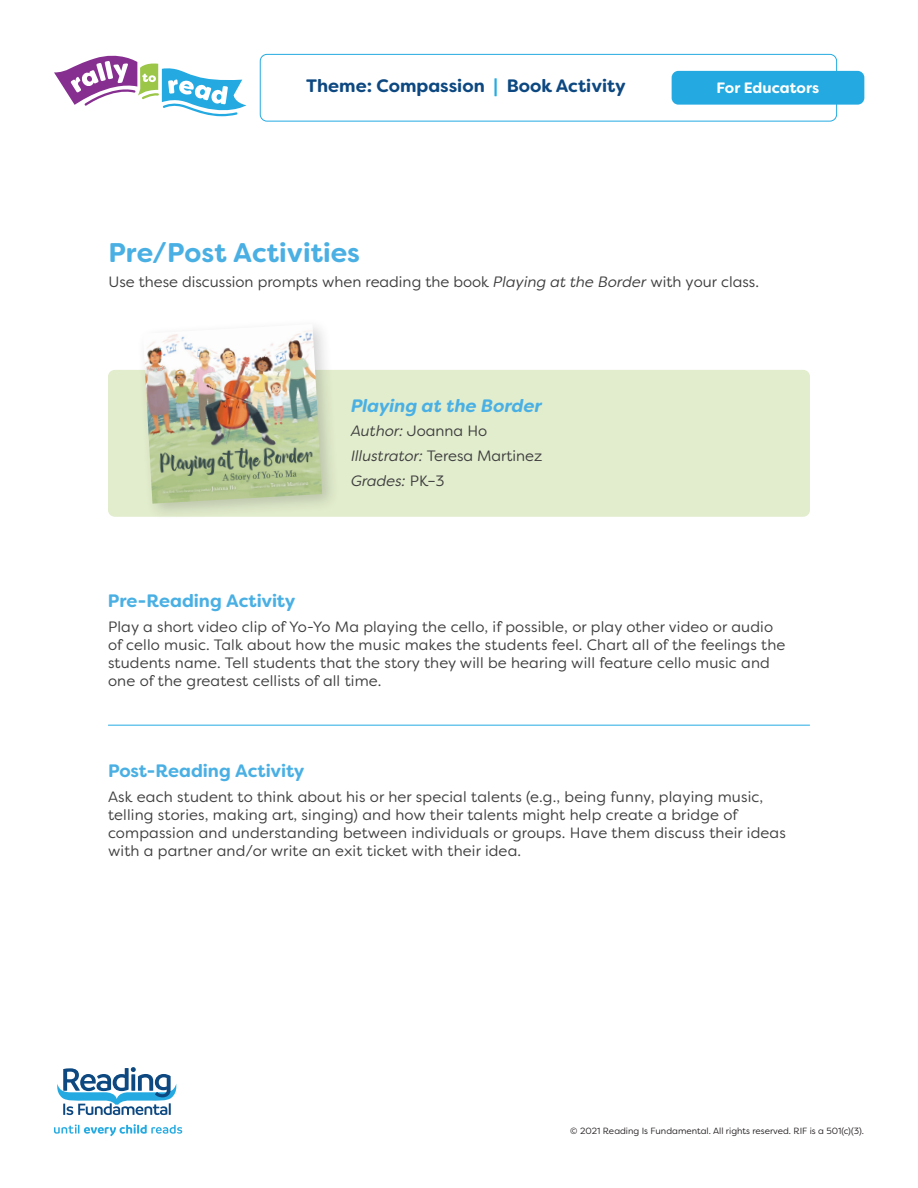
<style>
.page{position:relative;width:918px;height:1188px;background:#fff}
.page>*{position:absolute;margin:0;border:0;box-sizing:border-box;transform-origin:0 0}
.Body_Copy{font:700 27px "Filson Soft";color:#4ab0e4}
.t1{font:700 18px "Filson Soft";color:#4ab0e4}
.t2{font:700 18px "Filson Soft";color:#0d4881}
.Body_Copy_Small{font:italic 700 18px "Filson Soft";color:#4ab0e4}
.Body_Copy-2{font:15px/18px "Filson Soft";letter-spacing:.01em;color:#3e3e3f}
.Body_Copy_Small-2{font:15px "Filson Soft";color:#3e3e3f}
.t3{font:700 15px "Filson Soft";color:#fff}
.Body_Copy_Small-3{font:italic 15px "Filson Soft";color:#3e3e3f}
.t4{font:9px "Filson Soft";color:#231f20}
.s1{color:#24aae1}
.s2{font-style:italic}
.s3{font-style:normal}
</style>
<div class="page">
<svg style="left:54px;top:55px;width:192px;height:62px"></svg>
<div style="left:108px;top:370px;width:702px;height:147px;background:#e2edcd;border-radius:7px"></div>
<svg style="left:57px;top:1067px;width:119px;height:48px"></svg>
<svg style="left:54px;top:1124px;width:128px;height:12px"></svg>
<div style="left:260px;top:54px;width:577px;height:68px;border:1px solid #24aae1;border-radius:7px"></div>
<div style="left:672px;top:71px;width:192px;height:34px;background:#24aae1;border-radius:7px"></div>
<hr style="left:108px;top:725px;width:702px;height:1px;background:#24aae1">
<div style="left:136px;top:317px;width:204px;height:204px;background:#231f20;opacity:.2"></div>
<img style="left:143px;top:324px;width:179px;height:180px">
<p class="t2" style="left:306px;top:75px;width:321px">Theme: Compassion <span class="s1">|</span> Book Activity</p>
<p class="t3" style="left:717px;top:78px;width:104px">For Educators</p>
<p class="Body_Copy" style="left:108px;top:235px;width:253px">Pre/Post Activities</p>
<p class="Body_Copy-2" style="left:108px;top:273px;width:652px">Use these discussion prompts when reading the book <span class="s2">Playing at the Border</span> with your class.</p>
<p class="Body_Copy_Small" style="left:351px;top:394px;width:193px">Playing at the Border</p>
<p class="Body_Copy_Small-2" style="left:351px;top:422px;width:138px"><span class="s2">Author:</span> Joanna Ho</p>
<p class="Body_Copy_Small-2" style="left:351px;top:446px;width:193px"><span class="s2">Illustrator:</span> Teresa Martinez</p>
<p class="Body_Copy_Small-3" style="left:351px;top:471px;width:95px">Grades: <span class="s3">PK–3</span></p>
<p class="t1" style="left:108px;top:589px;width:189px">Pre-Reading Activity</p>
<p class="Body_Copy-2" style="left:108px;top:617px;width:679px">Play a short video clip of Yo-Yo Ma playing the cello, if possible, or play other video or audio of cello music. Talk about how the music makes the students feel. Chart all of the feelings the students name. Tell students that the story they will be hearing will feature cello music and one of the greatest cellists of all time.</p>
<p class="t1" style="left:108px;top:759px;width:198px">Post-Reading Activity</p>
<p class="Body_Copy-2" style="left:108px;top:787px;width:679px">Ask each student to think about his or her special talents (e.g., being funny, playing music, telling stories, making art, singing) and how their talents might help create a bridge of compassion and understanding between individuals or groups. Have them discuss their ideas with a partner and/or write an exit ticket with their idea.</p>
<p class="t4" style="left:570px;top:1125px;width:295px">© 2021 Reading Is Fundamental. All rights reserved. RIF is a 501(c)(3).</p>
</div>
